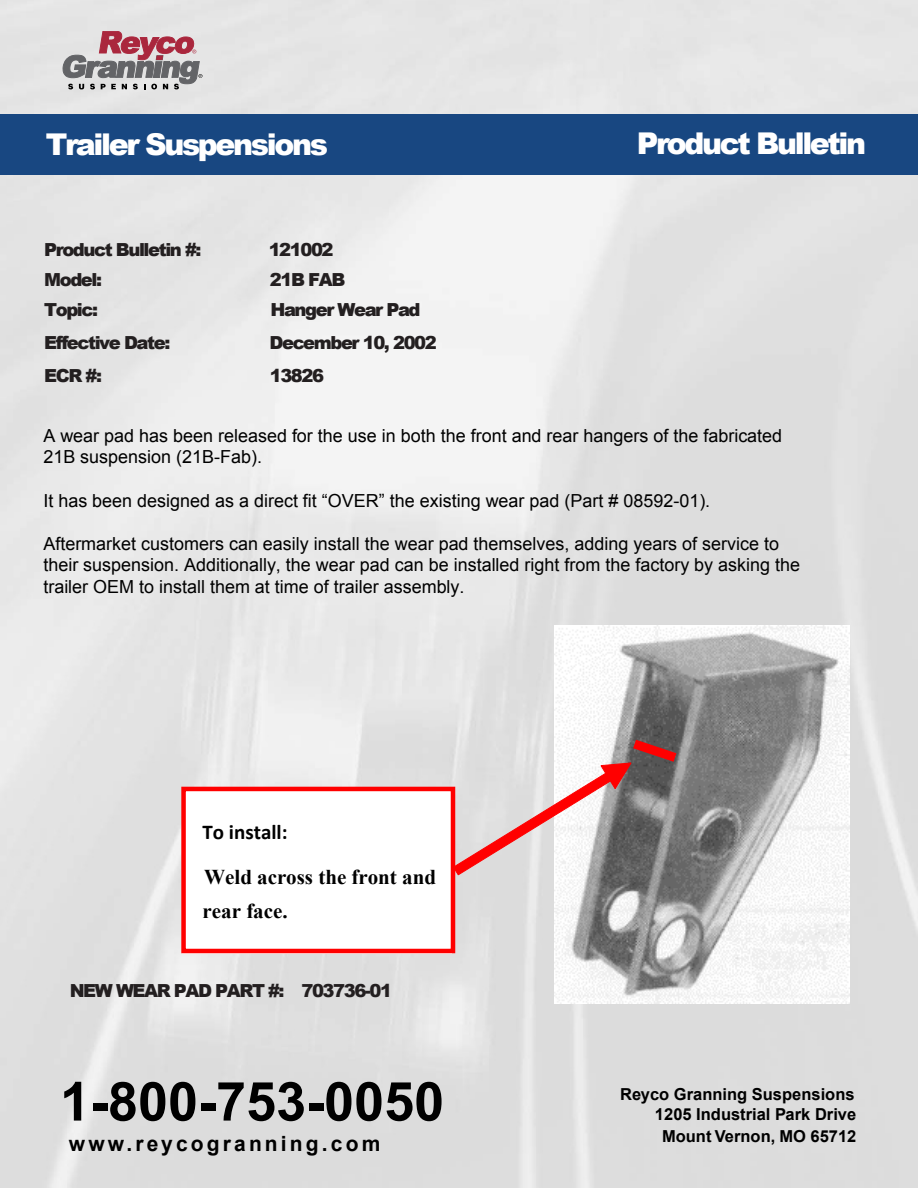
<style>
.page{position:relative;width:918px;height:1188px;background:#fff}
.page>*{position:absolute;margin:0;border:0;box-sizing:border-box;transform-origin:0 0}
.t1{font:700 54px "Arial";color:#000}
.t2{font:900 30px "Arial";letter-spacing:-.08em;color:#fff}
.t3{font:700 21px/33.9px "Times New Roman";color:#000}
.t4{font:700 21px "Arial";letter-spacing:.15em;color:#000}
.t5{font:700 21px "Calibri";color:#000}
.t6{font:18px/21.6px "Arial";color:#000}
.t7{font:900 18px "Arial";letter-spacing:-.08em;color:#231f20}
.t8{font:700 16.5px/20.4px "Arial";color:#000;text-align:right}
</style>
<div class="page">
<img style="left:0;top:0;width:918px;height:1188px">
<svg style="left:63px;top:31px;width:139px;height:58px;background:#b39da1"></svg>
<img style="left:555px;top:625px;width:294px;height:379px">
<div style="left:182px;top:791px;width:269px;height:163px;background:#fff"></div>
<div style="left:181px;top:787px;width:274px;height:166px;border:5px solid #f00"></div>
<svg style="left:453px;top:733px;width:233px;height:142px"></svg>
<div style="left:0;top:115px;width:918px;height:60px;background:#184781"></div>
<h2 class="t2" style="left:46px;top:123px;width:284px">Trailer Suspensions</h2>
<h2 class="t2" style="left:637px;top:121px;width:231px">Product Bulletin</h2>
<p class="t7" style="left:44px;top:236px;width:159px">Product Bulletin #:</p>
<p class="t7" style="left:269px;top:236px;width:66px">121002</p>
<p class="t7" style="left:44px;top:266px;width:59px">Model:</p>
<p class="t7" style="left:270px;top:266px;width:77px">21B FAB</p>
<p class="t7" style="left:44px;top:296px;width:55px">Topic:</p>
<p class="t7" style="left:270px;top:296px;width:152px">Hanger Wear Pad</p>
<p class="t7" style="left:44px;top:329px;width:128px">Effective Date:</p>
<p class="t7" style="left:270px;top:329px;width:169px">December 10, 2002</p>
<p class="t7" style="left:44px;top:362px;width:59px">ECR #:</p>
<p class="t7" style="left:270px;top:362px;width:56px">13826</p>
<p class="t6" style="left:43px;top:425px;width:740px">A wear pad has been released for the use in both the front and rear hangers of the fabricated<br>21B suspension (21B-Fab).</p>
<p class="t6" style="left:43px;top:490px;width:668px">It has been designed as a direct fit “OVER” the existing wear pad (Part # 08592-01).</p>
<p class="t6" style="left:43px;top:533px;width:758px">Aftermarket customers can easily install the wear pad themselves, adding years of service to their suspension. Additionally, the wear pad can be installed right from the factory by asking the trailer OEM to install them at time of trailer assembly.</p>
<p class="t5" style="left:203px;top:818px;width:87px">To install:</p>
<p class="t3" style="left:203px;top:859px;width:235px">Weld across the front and rear face.</p>
<p class="t7" style="left:70px;top:977px;width:324px">NEW WEAR PAD PART #: 703736-01</p>
<h1 class="t1" style="left:60px;top:1066px;width:386px">1-800-753-0050</h1>
<p class="t4" style="left:69px;top:1129px;width:313px">www.reycogranning.com</p>
<p class="t8" style="left:620px;top:1084px;width:238px">Reyco Granning Suspensions<br>1205 Industrial Park Drive</p>
<p class="t8" style="left:662px;top:1127px;width:196px">Mount Vernon, MO 65712</p>
</div>
